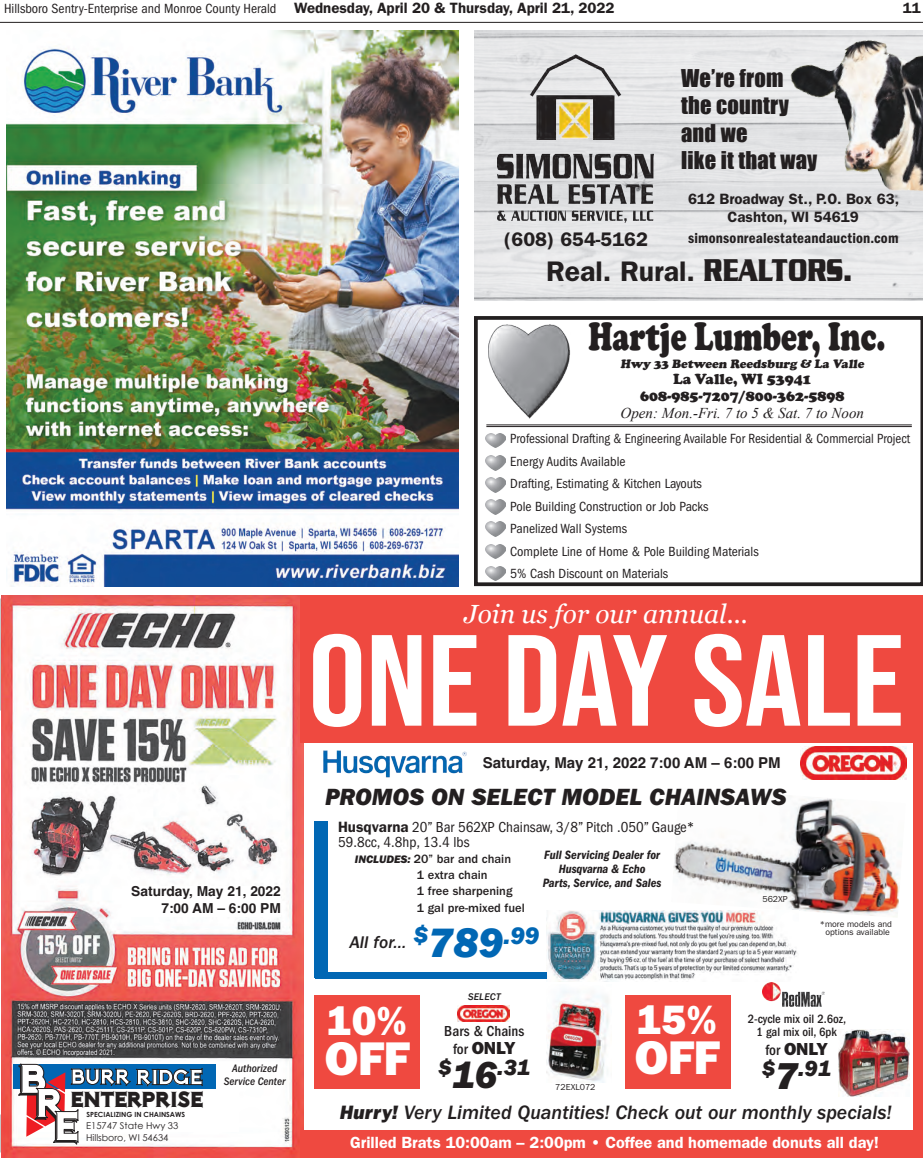
<style>
.page{position:relative;width:923px;height:1159px;background:#fff}
.page>*{position:absolute;margin:0;border:0;box-sizing:border-box;transform-origin:0 0}
.t1{font:129.38px "Bebas Neue";color:#fff;scale:1.11 1}
.t2{font:47.5px "ITC Franklin Gothic Std Hvy";color:#fff}
.t3{font:42.12px "Not Mary Kate";color:#fff}
.t4{font:41.25px "ITC Franklin Gothic Std Hvy";color:#fff}
.t5{font:900 40.5px "Cooper";color:#231f20;scale:.74 1}
.t6{font:600 28.38px "ITC Franklin Gothic Std";color:#231f20}
.t7{font:italic 26.25px "Georgia";color:#fff}
.t8{font:24.25px "ITC Franklin Gothic Std Hvy It";color:#231f20}
.t9{font:22.62px "ITC Franklin Gothic Std Hvy It";color:#231f20}
.t10{font:22.5px/27.5px "Impact";letter-spacing:.01em;color:#231f20}
.t11{font:22px "Not Mary Kate";color:#231f20}
.t12{font:22px "Not Mary Kate";color:#fff}
.t13{font:20px "ITC Franklin Gothic Std Med It";color:#231f20}
.t14{font:600 19.75px "ITC Franklin Gothic Std";color:#231f20}
.t15{font:17.5px "ITC Franklin Gothic Std Med It";color:#231f20}
.t16{font:17.5px "ITC Franklin Gothic Std Hvy";color:#231f20}
.t17{font:600 16.25px "ITC Franklin Gothic Std";color:#fff}
.t18{font:condensed 15px/15px "ITC Franklin Gothic Std";color:#231f20}
.t19{font:600 15px/18px "ITC Franklin Gothic Std";color:#231f20;text-align:center}
.t20{font:900 15px/16.2px "Cooper";color:#231f20;text-align:center}
.t21{font:15px "ITC Franklin Gothic Std Dm Cd";letter-spacing:.01em;color:#231f20}
.t22{font:700 15px "Helvetica";color:#231f20}
.t23{font:italic 15px "Times New Roman";color:#231f20}
.t24{font:500 condensed 15px "ITC Franklin Gothic Std";color:#231f20}
.t25{font:condensed 13.75px/22.5px "ITC Franklin Gothic Std";color:#231f20;scale:.96 1}
.t26{font:condensed 13.75px "ITC Franklin Gothic Std";color:#231f20}
.t27{font:700 13.75px/16.5px "Helvetica";color:#231f20;text-align:right}
.t28{font:500 12.5px/16.2px "ITC Franklin Gothic Std";color:#231f20}
.t29{font:12.5px/13.8px "ITC Franklin Gothic Std Dm Cd It";color:#231f20;text-align:center}
.t30{font:500 condensed 12.5px/13.8px "ITC Franklin Gothic Std";color:#231f20;text-align:center}
.t31{font:900 12.5px "Cooper";color:#231f20}
.t32{font:italic 500 condensed 11.25px/12.5px "ITC Franklin Gothic Std";color:#231f20;text-align:center}
.t33{font:11.25px "Not Mary Kate";color:#231f20}
.t34{font:10px "ITC Franklin Gothic Std Med It";letter-spacing:.02em;color:#231f20}
.t35{font:9.38px/11.2px "Century Gothic";color:#231f20}
.t36{font:8.75px/8.8px "ITC Franklin Gothic Std";color:#231f20;text-align:center}
.t37{font:700 7px "Century Gothic";color:#231f20}
.s1{font-weight:600;font-stretch:normal;font-size:15px}
.s2{font-family:"Serpentine D";font-weight:700;font-size:32.5px}
.s3{font-weight:600;font-stretch:normal}
.s4{font-family:"ITC Franklin Gothic Std Hvy It";font-weight:400;font-size:11.25px}
.s5{font-family:"ITC Franklin Gothic Std Hvy It";font-size:42.5px;color:#0167b4}
.s6{font-family:"ITC Franklin Gothic Std";font-weight:500;font-stretch:condensed;font-size:15px}
.s7{font-size:38.75px}
.s8{font-family:"ITC Franklin Gothic Std Hvy It"}
</style>
<div class="page">
<hr style="left:0;top:22px;width:922px;height:1px;background:#231f20">
<svg style="left:474px;top:316px;width:448px;height:270px"></svg>
<img style="left:489px;top:324px;width:81px;height:94px">
<img style="left:486px;top:433px;width:19px;height:15px">
<img style="left:486px;top:456px;width:19px;height:14px">
<img style="left:486px;top:478px;width:19px;height:14px">
<img style="left:486px;top:500px;width:19px;height:14px">
<img style="left:486px;top:522px;width:19px;height:14px">
<img style="left:486px;top:544px;width:19px;height:15px">
<img style="left:486px;top:566px;width:19px;height:15px">
<hr style="left:486px;top:424px;width:425px;height:1px;background:#231f20">
<hr style="left:486px;top:426px;width:425px;height:1px;background:#231f20">
<img style="left:474px;top:30px;width:448px;height:270px">
<img style="left:497px;top:54px;width:156px;height:168px">
<img style="left:722px;top:30px;width:200px;height:198px">
<img style="left:6px;top:30px;width:453px;height:556px">
<img style="left:1px;top:595px;width:303px;height:562px">
<div style="left:33px;top:1063px;width:206px;height:69px;background:#fff"></div>
<div style="left:300px;top:1130px;width:622px;height:27px;background:#ef4940"></div>
<div style="left:300px;top:595px;width:622px;height:147px;background:#ef4940"></div>
<img style="left:838px;top:1029px;width:71px;height:67px">
<div style="left:13px;top:1064px;width:202px;height:24px;background:#0167b4"></div>
<img style="left:674px;top:798px;width:226px;height:119px">
<div style="left:122px;top:886px;width:159px;height:31px;background:#fff"></div>
<img style="left:800px;top:746px;width:106px;height:34px">
<img style="left:457px;top:1005px;width:52px;height:16px">
<img style="left:323px;top:750px;width:144px;height:28px">
<div style="left:315px;top:995px;width:105px;height:93px;background:#ef4940"></div>
<div style="left:625px;top:995px;width:105px;height:93px;background:#ef4940"></div>
<img style="left:546px;top:990px;width:63px;height:92px">
<div style="left:315px;top:821px;width:13px;height:156px;background:#0167b4"></div>
<img style="left:546px;top:910px;width:252px;height:72px">
<img style="left:762px;top:982px;width:62px;height:25px">
<svg style="left:18px;top:1063px;width:185px;height:81px"></svg>
<div style="left:913px;top:595px;width:9px;height:562px;background:#ef4940"></div>
<div style="left:315px;top:972px;width:231px;height:6px;background:#0167b4"></div>
<svg style="left:0;top:598px;width:1px;height:555px"></svg>
<p class="t26" style="left:4px;top:1px;width:612px">Hillsboro Sentry-Enterprise and Monroe County Herald <span class="s1">Wednesday, April 20 &amp; Thursday, April 21, 2022</span></p>
<p class="t19" style="left:902px;top:-1px;width:20px">11</p>
<h3 class="t10" style="left:681px;top:64px;width:138px">We’re from the country and we<br>like it that way</h3>
<p class="t19" style="left:688px;top:190px;width:213px">612 Broadway St., P.O. Box 63,<br>Cashton, WI 54619</p>
<p class="t21" style="left:688px;top:229px;width:212px">simonsonrealestateandauction.com</p>
<h3 class="t14" style="left:504px;top:228px;width:145px">(608) 654-5162</h3>
<h3 class="t6" style="left:546px;top:254px;width:307px">Real. Rural. <span class="s2">REALTORS.</span></h3>
<h3 class="t5" style="left:588px;top:313px;width:403px">Hartje Lumber, Inc.</h3>
<p class="t31" style="left:620px;top:356px;width:247px">Hwy 33 Between Reedsburg &amp; La Valle</p>
<p class="t20" style="left:640px;top:371px;width:205px">La Valle, WI 53941<br>608-985-7207/800-362-5898</p>
<p class="t23" style="left:620px;top:402px;width:245px">Open: Mon.-Fri. 7 to 5 &amp; Sat. 7 to Noon</p>
<p class="t25" style="left:510px;top:427px;width:418px">Professional Drafting &amp; Engineering Available For Residential &amp; Commercial Project Energy Audits Available<br>Drafting, Estimating &amp; Kitchen Layouts<br>Pole Building Construction or Job Packs<br>Panelized Wall Systems<br>Complete Line of Home &amp; Pole Building Materials<br>5% Cash Discount on Materials</p>
<h3 class="t7" style="left:464px;top:595px;width:285px">Join us for our annual...</h3>
<h1 class="t1" style="left:308px;top:608px;width:538px">ONE DAY SALE</h1>
<p class="t22" style="left:483px;top:753px;width:299px">Saturday, May 21, 2022 7:00 AM – 6:00 PM</p>
<p class="t27" style="left:131px;top:885px;width:151px">Saturday, May 21, 2022<br>7:00 AM – 6:00 PM</p>
<h3 class="t3" style="left:20px;top:1054px;width:28px">B</h3>
<h3 class="t12" style="left:71px;top:1063px;width:133px">BURR RIDGE</h3>
<h3 class="t11" style="left:71px;top:1086px;width:134px">ENTERPRISE</h3>
<h3 class="t3" style="left:36px;top:1078px;width:31px">R</h3>
<h3 class="t3" style="left:54px;top:1101px;width:26px">E</h3>
<p class="t37" style="left:87px;top:1110px;width:100px">SPECIALIZING IN CHAINSAWS</p>
<p class="t35" style="left:86px;top:1120px;width:94px">E15747 State Hwy 33<br>Hillsboro, WI 54634</p>
<p class="t33" style="left:68px;top:1131px;width:138px">BURR RIDGE ENTERPRISE</p>
<p class="t32" style="left:224px;top:1062px;width:63px">Authorized<br>Service Center</p>
<h3 class="t8" style="left:325px;top:782px;width:463px">PROMOS ON SELECT MODEL CHAINSAWS</h3>
<p class="t18" style="left:338px;top:819px;width:358px"><span class="s3">Husqvarna</span> 20” Bar 562XP Chainsaw, 3/8” Pitch .050” Gauge*<br>59.8cc, 4.8hp, 13.4 lbs</p>
<p class="t28" style="left:417px;top:851px;width:110px;text-indent:-62px"><span class="s4">INCLUDES:</span> 20” bar and chain<br>1 extra chain<br>1 free sharpening<br>1 gal pre-mixed fuel</p>
<p class="t15" style="left:349px;top:932px;width:192px">All for... <sup>$</sup><span class="s5">789</span><sup>.99</sup></p>
<p class="t29" style="left:543px;top:848px;width:120px">Full Servicing Dealer for<br>Husqvarna &amp; Echo<br>Parts, Service, and Sales</p>
<p class="t36" style="left:762px;top:894px;width:27px">562XP</p>
<p class="t36" style="left:819px;top:919px;width:74px">*more models and options available</p>
<p class="t34" style="left:468px;top:991px;width:34px">SELECT</p>
<p class="t24" style="left:444px;top:1023px;width:82px">Bars &amp; Chains</p>
<p class="t16" style="left:453px;top:1037px;width:64px"><span class="s6">for</span> ONLY</p>
<h3 class="t9" style="left:438px;top:1054px;width:93px">$<span class="s7">16</span>.31</h3>
<h3 class="t4" style="left:637px;top:996px;width:82px">15%</h3>
<h2 class="t2" style="left:634px;top:1030px;width:86px">OFF</h2>
<h3 class="t4" style="left:327px;top:996px;width:82px">10%</h3>
<h2 class="t2" style="left:325px;top:1030px;width:86px">OFF</h2>
<p class="t30" style="left:747px;top:1011px;width:100px">2-cycle mix oil 2.6oz,<br>1 gal mix oil, 6pk</p>
<p class="t16" style="left:765px;top:1039px;width:64px"><span class="s6">for</span> ONLY</p>
<h3 class="t9" style="left:762px;top:1055px;width:70px">$<span class="s7">7</span>.91</h3>
<h3 class="t13" style="left:340px;top:1100px;width:553px"><span class="s8">Hurry!</span> Very Limited Quantities! Check out our monthly specials!</h3>
<p class="t36" style="left:555px;top:1082px;width:42px">72EXL072</p>
<p class="t17" style="left:350px;top:1132px;width:530px">Grilled Brats 10:00am – 2:00pm • Coffee and homemade donuts all day!</p>
</div>
